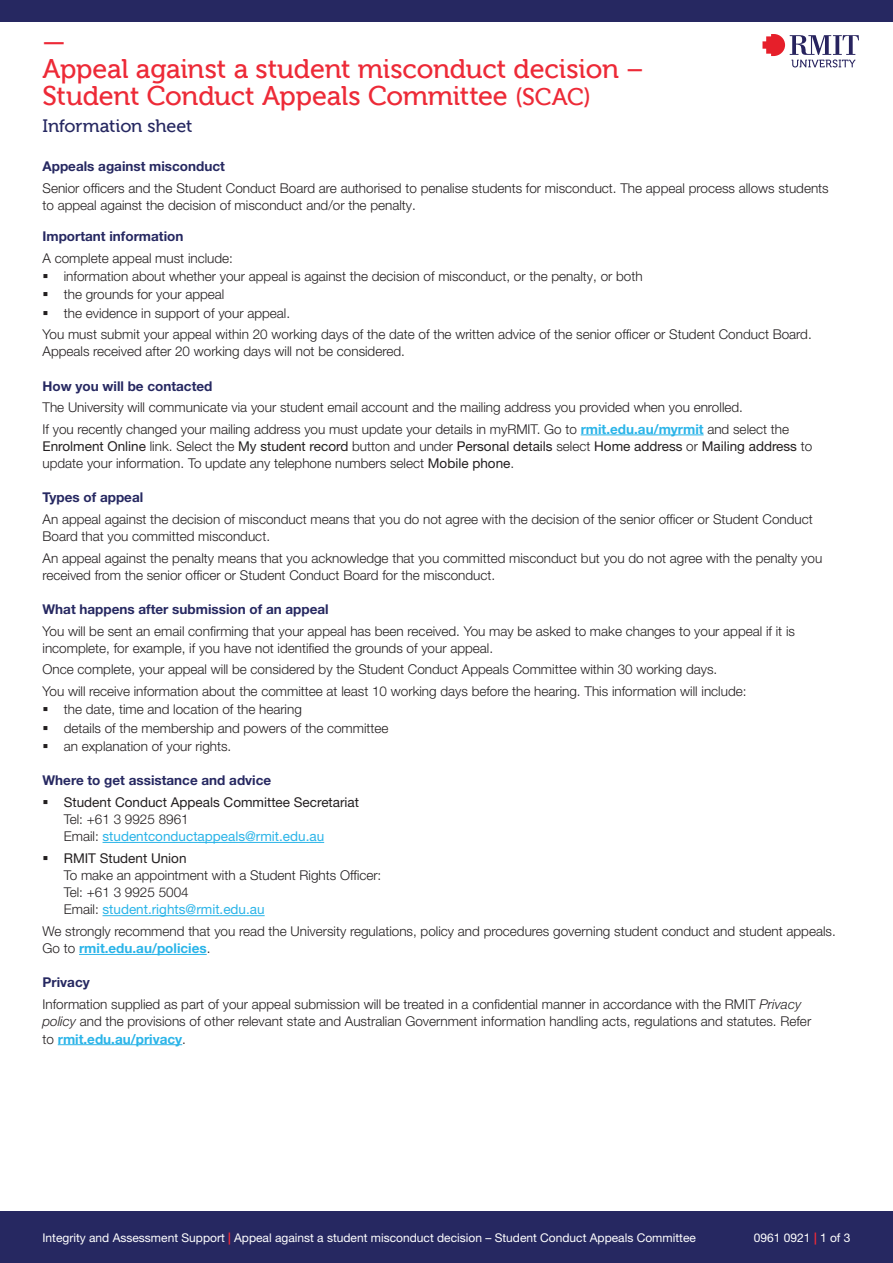
<style>
.page{position:relative;width:893px;height:1263px;background:#fff}
.page>*{position:absolute;margin:0;border:0;box-sizing:border-box;transform-origin:0 0}
.t1{font:27px/27px "Museo 500";letter-spacing:-.01em;color:#ed2a37}
.t2{font:18px "Museo 500";letter-spacing:-.01em;color:#262861}
.t3{font:300 13.5px/17.2px "Helvetica Neue LT Pro";color:#231f20}
.t4{font:700 13.5px "Helvetica Neue LT Pro";color:#262861}
.t5{font:13.5px/17.2px "Helvetica Neue LT Pro";color:#231f20}
.t6{font:12px "Helvetica Neue LT Pro";color:#fff}
.s1{font-size:24px}
.s2{font-weight:700;color:#2ab4e8}
.s3{font-weight:400}
.s4{font-weight:300}
.s5{color:#2ab4e8}
.s6{font-weight:400;color:#2ab4e8}
.s7{font-weight:700;color:#262861}
.s8{font-style:italic}
.s9{font-weight:700;color:#ed2a37}
</style>
<div class="page">
<svg style="left:762px;top:34px;width:97px;height:33px"></svg>
<div style="left:0;top:1212px;width:893px;height:51px;background:#262861"></div>
<div style="left:0;top:0;width:893px;height:21px;background:#262861"></div>
<hr style="left:581px;top:435px;width:123px;height:1px;background:#2ab4e8">
<hr style="left:103px;top:842px;width:221px;height:1px;background:#2ab4e8">
<hr style="left:103px;top:915px;width:162px;height:1px;background:#2ab4e8">
<hr style="left:79px;top:954px;width:128px;height:1px;background:#2ab4e8">
<hr style="left:58px;top:1044px;width:124px;height:1px;background:#2ab4e8">
<h1 class="t1" style="left:43px;top:29px;width:603px">—<br>Appeal against a student misconduct decision –<br>Student Conduct Appeals Committee <span class="s1">(SCAC)</span></h1>
<h2 class="t2" style="left:43px;top:116px;width:151px">Information sheet</h2>
<p class="t4" style="left:43px;top:158px;width:184px">Appeals against misconduct</p>
<p class="t3" style="left:43px;top:179px;width:788px">Senior officers and the Student Conduct Board are authorised to penalise students for misconduct. The appeal process allows students to appeal against the decision of misconduct and/or the penalty.</p>
<p class="t4" style="left:43px;top:228px;width:142px">Important information</p>
<p class="t3" style="left:43px;top:249px;width:192px">A complete appeal must include:</p>
<p class="t3" style="left:43px;top:267px;width:602px">▪ information about whether your appeal is against the decision of misconduct, or the penalty, or both</p>
<p class="t3" style="left:43px;top:285px;width:183px">▪ the grounds for your appeal</p>
<p class="t3" style="left:43px;top:302px;width:771px;line-height:21.5px">▪ the evidence in support of your appeal.<br>You must submit your appeal within 20 working days of the date of the written advice of the senior officer or Student Conduct Board.</p>
<p class="t3" style="left:43px;top:343px;width:364px">Appeals received after 20 working days will not be considered.</p>
<p class="t4" style="left:43px;top:377px;width:171px">How you will be contacted</p>
<p class="t3" style="left:43px;top:396px;width:748px;line-height:21.5px">The University will communicate via your student email account and the mailing address you provided when you enrolled.<br>If you recently changed your mailing address you must update your details in myRMIT. Go to <span class="s2">rmit.edu.au/myrmit</span> and select the</p>
<p class="t3" style="left:43px;top:437px;width:771px"><span class="s3">Enrolment Online</span> link. Select the <span class="s3">My student record</span> button and under <span class="s3">Personal details</span> select <span class="s3">Home address</span> or <span class="s3">Mailing address</span> to update your information. To update any telephone numbers select <span class="s3">Mobile phone</span>.</p>
<p class="t4" style="left:43px;top:489px;width:102px">Types of appeal</p>
<p class="t3" style="left:43px;top:510px;width:772px">An appeal against the decision of misconduct means that you do not agree with the decision of the senior officer or Student Conduct<br>Board that you committed misconduct.</p>
<p class="t3" style="left:43px;top:549px;width:781px">An appeal against the penalty means that you acknowledge that you committed misconduct but you do not agree with the penalty you received from the senior officer or Student Conduct Board for the misconduct.</p>
<p class="t4" style="left:43px;top:601px;width:288px">What happens after submission of an appeal</p>
<p class="t3" style="left:43px;top:622px;width:754px">You will be sent an email confirming that your appeal has been received. You may be asked to make changes to your appeal if it is incomplete, for example, if you have not identified the grounds of your appeal.</p>
<p class="t3" style="left:43px;top:659px;width:705px;line-height:21.5px">Once complete, your appeal will be considered by the Student Conduct Appeals Committee within 30 working days.<br>You will receive information about the committee at least 10 working days before the hearing. This information will include:</p>
<p class="t3" style="left:43px;top:700px;width:261px">▪ the date, time and location of the hearing</p>
<p class="t3" style="left:43px;top:719px;width:348px">▪ details of the membership and powers of the committee</p>
<p class="t3" style="left:43px;top:737px;width:190px">▪ an explanation of your rights.</p>
<p class="t4" style="left:43px;top:772px;width:230px">Where to get assistance and advice</p>
<p class="t5" style="left:64px;top:793px;width:297px;text-indent:-21px">▪ Student Conduct Appeals Committee Secretariat<br><span class="s4">Tel: +61 3 9925 8961<br>Email:</span> <span class="s5">studentconductappeals@rmit.edu.au</span></p>
<p class="t3" style="left:64px;top:849px;width:319px;text-indent:-21px">▪ <span class="s3">RMIT Student Union<br></span>To make an appointment with a Student Rights Officer:<br>Tel: +61 3 9925 5004<br>Email: <span class="s6">student.rights@rmit.edu.au</span></p>
<p class="t3" style="left:43px;top:922px;width:795px">We strongly recommend that you read the University regulations, policy and procedures governing student conduct and student appeals.<br>Go to <span class="s2">rmit.edu.au/policies</span>.</p>
<p class="t3" style="left:43px;top:972px;width:760px;line-height:21.5px"><span class="s7">Privacy<br></span>Information supplied as part of your appeal submission will be treated in a confidential manner in accordance with the RMIT <span class="s8">Privacy</span></p>
<p class="t3" style="left:43px;top:1012px;width:770px"><span class="s8">policy</span> and the provisions of other relevant state and Australian Government information handling acts, regulations and statutes. Refer to <span class="s2">rmit.edu.au/privacy</span>.</p>
<p class="t6" style="left:43px;top:1230px;width:655px">Integrity and Assessment Support <span class="s9">|</span> Appeal against a student misconduct decision – Student Conduct Appeals Committee</p>
<p class="t6" style="left:754px;top:1230px;width:98px">0961 0921 <span class="s9">|</span> 1 of 3</p>
</div>
